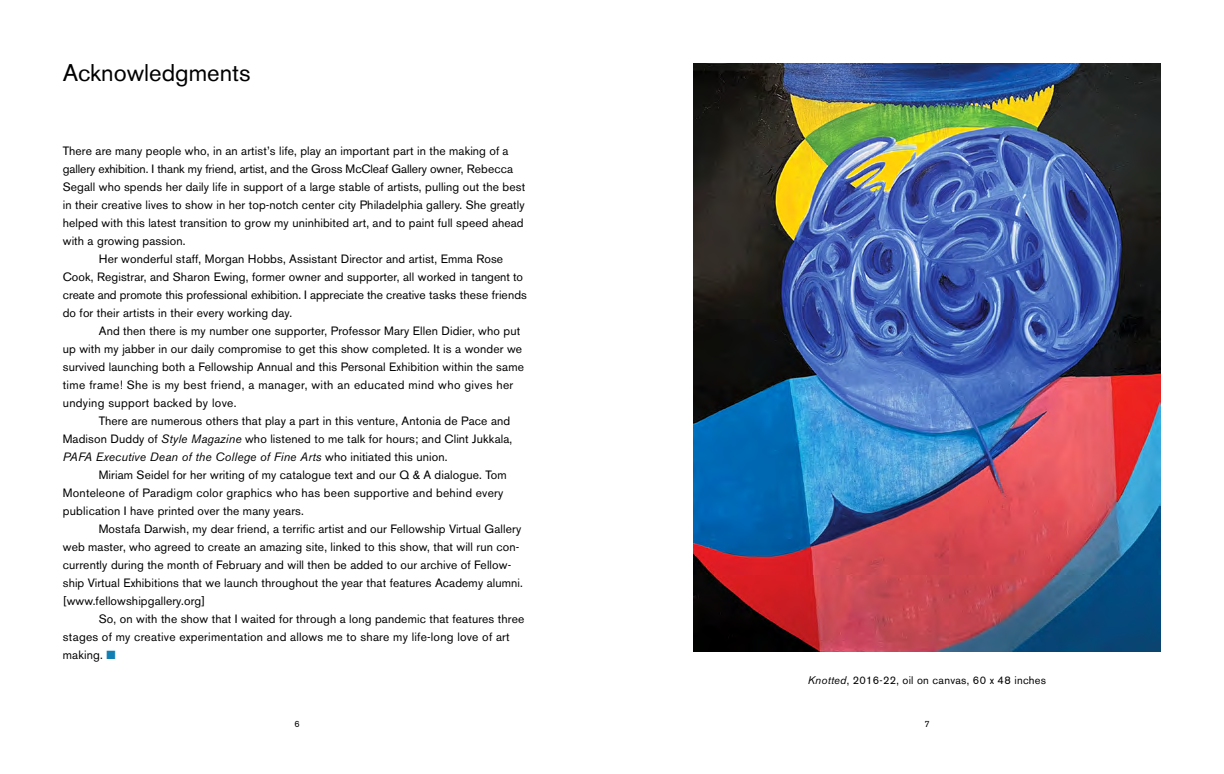
<style>
.page{position:relative;width:1224px;height:774px;background:#fff}
.page>*{position:absolute;margin:0;border:0;box-sizing:border-box;transform-origin:0 0}
.t1{font:24px "Akzidenz Grotesk BE";color:#000}
.t2{font:12px "Akzidenz Grotesk BE";letter-spacing:.01em;color:#000}
.t3{font:12px "Akzidenz Grotesk BE";letter-spacing:.03em;color:#000}
.t4{font:italic 12px "Akzidenz Grotesk BE";letter-spacing:.01em;color:#000}
.t5{font:11px "Akzidenz Grotesk BE";letter-spacing:.025em;color:#000}
.t6{font:9px "Akzidenz Grotesk BE";color:#000}
.s1{font-style:italic}
.s2{font-style:normal}
.s3{color:#117eb4}
</style>
<div class="page">
<img style="left:693px;top:63px;width:468px;height:589px">
<h1 class="t1" style="left:63px;top:58px;width:190px">Acknowledgments</h1>
<p class="t2" style="left:63px;top:144px;width:447px">There are many people who, in an artist’s life, play an important part in the making of a</p>
<p class="t2" style="left:63px;top:162px;width:452px">gallery exhibition. I thank my friend, artist, and the Gross McCleaf Gallery owner, Rebecca</p>
<p class="t2" style="left:63px;top:180px;width:464px">Segall who spends her daily life in support of a large stable of artists, pulling out the best</p>
<p class="t2" style="left:63px;top:198px;width:463px">in their creative lives to show in her top-notch center city Philadelphia gallery. She greatly</p>
<p class="t2" style="left:63px;top:216px;width:462px">helped with this latest transition to grow my uninhibited art, and to paint full speed ahead</p>
<p class="t2" style="left:63px;top:234px;width:124px">with a growing passion.</p>
<p class="t2" style="left:99px;top:252px;width:406px">Her wonderful staff, Morgan Hobbs, Assistant Director and artist, Emma Rose</p>
<p class="t2" style="left:63px;top:270px;width:462px">Cook, Registrar, and Sharon Ewing, former owner and supporter, all worked in tangent to</p>
<p class="t2" style="left:63px;top:288px;width:466px">create and promote this professional exhibition. I appreciate the creative tasks these friends</p>
<p class="t2" style="left:63px;top:306px;width:231px">do for their artists in their every working day.</p>
<p class="t2" style="left:99px;top:324px;width:423px">And then there is my number one supporter, Professor Mary Ellen Didier, who put</p>
<p class="t2" style="left:63px;top:342px;width:461px">up with my jabber in our daily compromise to get this show completed. It is a wonder we</p>
<p class="t2" style="left:63px;top:360px;width:463px">survived launching both a Fellowship Annual and this Personal Exhibition within the same</p>
<p class="t3" style="left:63px;top:378px;width:452px">time frame! She is my best friend, a manager, with an educated mind who gives her</p>
<p class="t2" style="left:63px;top:396px;width:175px">undying support backed by love.</p>
<p class="t2" style="left:99px;top:414px;width:413px">There are numerous others that play a part in this venture, Antonia de Pace and</p>
<p class="t2" style="left:63px;top:432px;width:451px">Madison Duddy of <span class="s1">Style Magazine</span> who listened to me talk for hours; and Clint Jukkala,</p>
<p class="t4" style="left:63px;top:450px;width:386px">PAFA Executive Dean of the College of Fine Arts <span class="s2">who initiated this union.</span></p>
<p class="t2" style="left:99px;top:468px;width:409px">Miriam Seidel for her writing of my catalogue text and our Q &amp; A dialogue. Tom</p>
<p class="t2" style="left:63px;top:486px;width:442px">Monteleone of Paradigm color graphics who has been supportive and behind every</p>
<p class="t2" style="left:63px;top:504px;width:243px">publication I have printed over the many years.</p>
<p class="t2" style="left:99px;top:522px;width:424px">Mostafa Darwish, my dear friend, a terrific artist and our Fellowship Virtual Gallery</p>
<p class="t2" style="left:63px;top:540px;width:458px">web master, who agreed to create an amazing site, linked to this show, that will run con-</p>
<p class="t2" style="left:63px;top:558px;width:450px">currently during the month of February and will then be added to our archive of Fellow-</p>
<p class="t2" style="left:63px;top:576px;width:462px">ship Virtual Exhibitions that we launch throughout the year that features Academy alumni.</p>
<p class="t2" style="left:63px;top:594px;width:144px">[www.fellowshipgallery.org]</p>
<p class="t2" style="left:99px;top:612px;width:427px">So, on with the show that I waited for through a long pandemic that features three</p>
<p class="t2" style="left:63px;top:630px;width:448px">stages of my creative experimentation and allows me to share my life-long love of art</p>
<p class="t2" style="left:63px;top:648px;width:54px">making. <span class="s3">■</span></p>
<p class="t5" style="left:808px;top:674px;width:240px"><span class="s1">Knotted</span>, 2016-22, oil on canvas, 60 x 48 inches</p>
<p class="t6" style="left:294px;top:718px;width:7px">6</p>
<p class="t6" style="left:924px;top:718px;width:7px">7</p>
</div>
